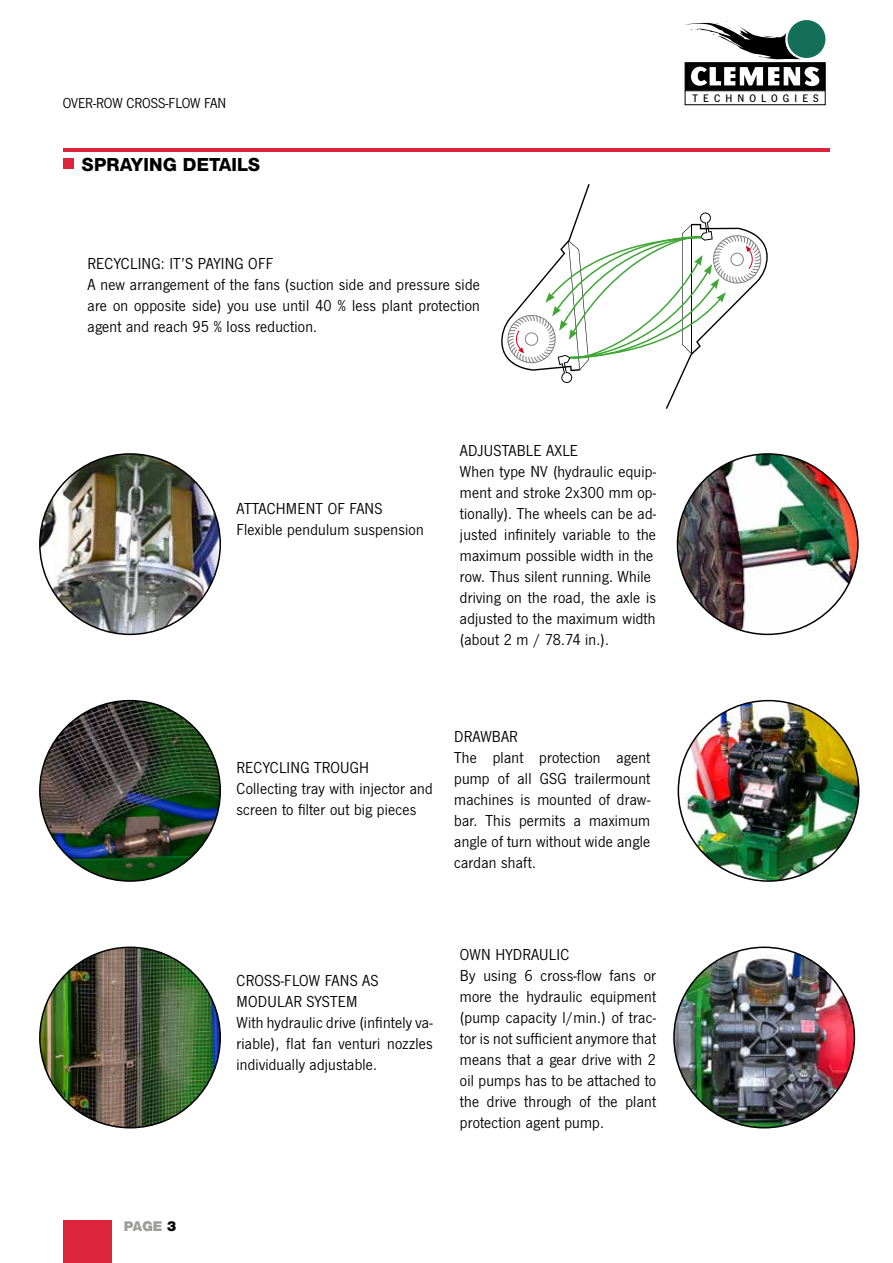
<style>
.page{position:relative;width:893px;height:1263px;background:#fff}
.page>*{position:absolute;margin:0;border:0;box-sizing:border-box;transform-origin:0 0}
.t1{font:800 18px "Olnova";letter-spacing:.04em;color:#000}
.t2{font:16.5px/21px "News Got T";letter-spacing:.015em;color:#000}
.t3{font:15px "News Got T";color:#000}
.t4{font:800 13.5px "Olnova";color:#9d9d9c}
.t5{font:500 11.4px "News Got T";letter-spacing:.45em;color:#000}
.s1{color:#000}
</style>
<div class="page">
<div style="left:63px;top:1220px;width:49px;height:43px;background:#dc243d"></div>
<div style="left:63px;top:158px;width:11px;height:11px;background:#dc243d"></div>
<hr style="left:63px;top:149px;width:767px;height:3px;background:#dc243d">
<div style="left:787px;top:20px;width:38px;height:38px;background:#146f58;border-radius:50%"></div>
<svg style="left:685px;top:21px;width:116px;height:38px"></svg>
<div style="left:685px;top:62px;width:141px;height:29px;background:#000;border:1px solid #000"></div>
<svg style="left:691px;top:67px;width:128px;height:19px"></svg>
<div style="left:685px;top:90px;width:141px;height:15px;background:#fff;border:1px solid #000"></div>
<img style="left:40px;top:454px;width:180px;height:180px;border-radius:90px">
<img style="left:40px;top:701px;width:180px;height:180px;border-radius:90px">
<img style="left:40px;top:947px;width:180px;height:181px;border-radius:90px">
<img style="left:678px;top:701px;width:181px;height:180px;border-radius:90px">
<img style="left:677px;top:454px;width:181px;height:180px;border-radius:90px">
<img style="left:674px;top:947px;width:180px;height:181px;border-radius:90px">
<svg style="left:501px;top:184px;width:267px;height:225px"></svg>
<p class="t3" style="left:63px;top:95px;width:165px">OVER-ROW CROSS-FLOW FAN</p>
<p class="t5" style="left:693px;top:92px;width:128px">TECHNOLOGIES</p>
<p class="t1" style="left:82px;top:153px;width:180px">SPRAYING DETAILS</p>
<p class="t2" style="left:88px;top:252px;width:394px">RECYCLING: IT’S PAYING OFF<br>A new arrangement of the fans (suction side and pressure side are on opposite side) you use until 40 % less plant protection agent and reach 95 % loss reduction.</p>
<p class="t4" style="left:124px;top:1218px;width:54px">PAGE <span class="s1">3</span></p>
<p class="t2" style="left:237px;top:498px;width:189px">ATTACHMENT OF FANS<br>Flexible pendulum suspension</p>
<p class="t2" style="left:460px;top:440px;width:198px">ADJUSTABLE AXLE<br>When type NV (hydraulic equip&shy;ment and stroke 2x300 mm op&shy;tionally). The wheels can be ad&shy;justed infinitely variable to the maximum possible width in the row. Thus silent running. While driving on the road, the axle is adjusted to the maximum width (about 2 m / 78.74 in.).</p>
<p class="t2" style="left:237px;top:757px;width:198px">RECYCLING TROUGH<br>Collecting tray with injector and screen to filter out big pieces</p>
<p class="t2" style="left:454px;top:725px;width:198px">DRAWBAR<br>The plant protection agent pump of all GSG trailermount machines is mounted of draw&shy;bar. This permits a maximum angle of turn without wide angle cardan shaft.</p>
<p class="t2" style="left:237px;top:970px;width:198px">CROSS-FLOW FANS AS<br>MODULAR SYSTEM<br>With hydraulic drive (infintely va&shy;riable), flat fan venturi nozzles individually adjustable.</p>
<p class="t2" style="left:460px;top:944px;width:198px">OWN HYDRAULIC<br>By using 6 cross-flow fans or more the hydraulic equipment (pump capacity l/min.) of trac&shy;tor is not sufficient anymore that means that a gear drive with 2 oil pumps has to be attached to the drive through of the plant protection agent pump.</p>
</div>
